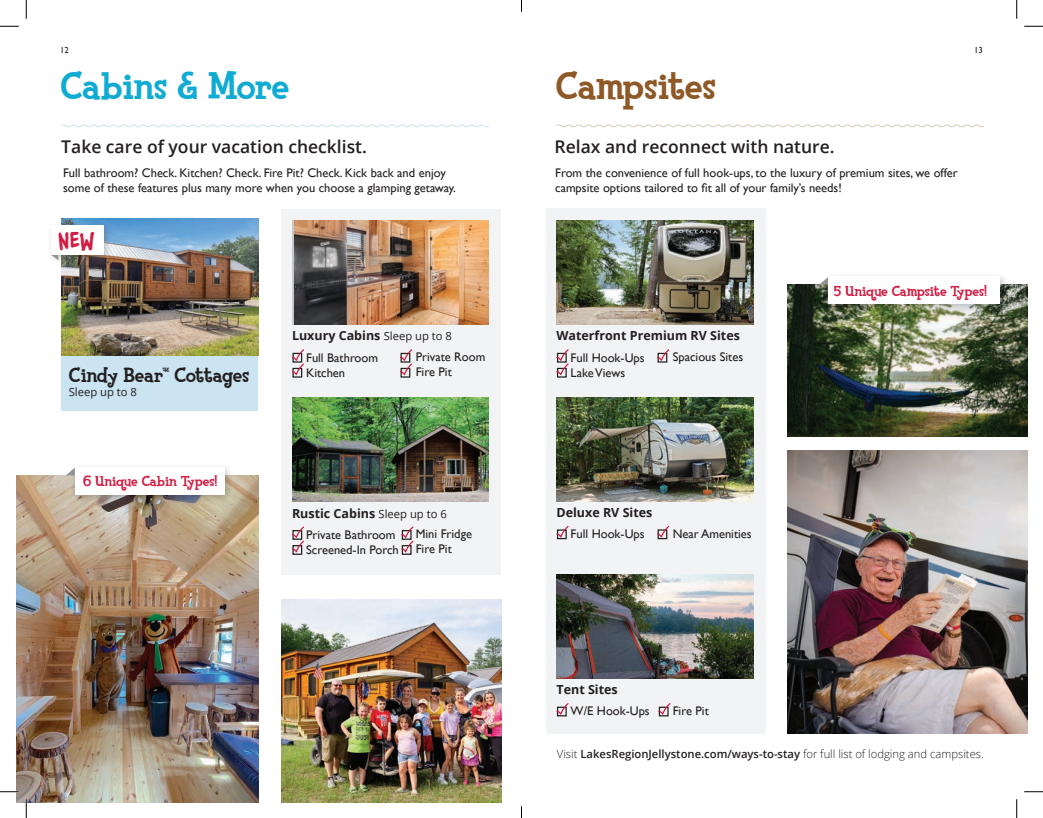
<style>
.page{position:relative;width:1043px;height:818px;background:#fff}
.page>*{position:absolute;margin:0;border:0;box-sizing:border-box;transform-origin:0 0}
.t1{font:800 40px "Fink";letter-spacing:-.015em;color:#10abd2}
.t2{font:800 40px "Fink";letter-spacing:-.01em;color:#8e5927}
.t3{font:700 25px "Chauncy Pro";color:#d01e43}
.t4{font:800 21.25px "Fink";letter-spacing:-.015em;color:#231f20}
.t5{font:600 17.5px "Open Sans";color:#231f20}
.t6{font:800 15px "Fink";letter-spacing:-.01em;color:#d01e43}
.t7{font:12.5px/15px "Gill Sans";color:#231f20}
.t8{font:700 12.5px "Open Sans";color:#231f20}
.t9{font:300 11.25px "Open Sans";color:#231f20}
.t10{font:11.25px "Open Sans";color:#231f20}
.t11{font:8.75px "Gill Sans";color:#231f20}
.s1{font-weight:400;font-size:11.25px}
.s2{font-weight:600}
</style>
<div class="page">
<div style="left:546px;top:209px;width:220px;height:524px;background:#f2f3f4"></div>
<img style="left:556px;top:397px;width:197px;height:104px">
<img style="left:556px;top:220px;width:197px;height:104px">
<img style="left:556px;top:574px;width:197px;height:104px">
<div style="left:557px;top:529px;width:9px;height:10px;border:1px solid #231f20"></div>
<div style="left:557px;top:706px;width:9px;height:10px;border:1px solid #231f20"></div>
<div style="left:557px;top:368px;width:9px;height:9px;border:1px solid #231f20"></div>
<img style="left:787px;top:450px;width:241px;height:283px">
<img style="left:787px;top:284px;width:241px;height:152px">
<svg style="left:556px;top:526px;width:13px;height:12px"></svg>
<svg style="left:556px;top:703px;width:13px;height:12px"></svg>
<div style="left:657px;top:529px;width:10px;height:10px;border:1px solid #231f20"></div>
<svg style="left:657px;top:525px;width:13px;height:13px"></svg>
<svg style="left:657px;top:349px;width:13px;height:13px"></svg>
<svg style="left:556px;top:349px;width:13px;height:27px"></svg>
<svg style="left:556px;top:124px;width:429px;height:4px"></svg>
<div style="left:824px;top:272px;width:184px;height:41px;background:#231f20;opacity:.25"></div>
<div style="left:828px;top:276px;width:172px;height:27px;background:#fff"></div>
<div style="left:658px;top:706px;width:10px;height:10px;border:1px solid #231f20"></div>
<svg style="left:658px;top:703px;width:13px;height:12px"></svg>
<div style="left:281px;top:209px;width:220px;height:365px;background:#f2f3f4"></div>
<img style="left:16px;top:476px;width:242px;height:326px">
<img style="left:294px;top:220px;width:195px;height:104px">
<img style="left:292px;top:397px;width:197px;height:104px">
<img style="left:281px;top:599px;width:220px;height:203px">
<div style="left:61px;top:219px;width:197px;height:192px;background:#cbe4f2"></div>
<img style="left:61px;top:219px;width:197px;height:136px">
<div style="left:46px;top:221px;width:66px;height:43px;background:#231f20;opacity:.25"></div>
<div style="left:51px;top:225px;width:53px;height:30px;background:#fff"></div>
<svg style="left:51px;top:255px;width:7px;height:5px"></svg>
<div style="left:292px;top:368px;width:10px;height:9px;border:1px solid #231f20"></div>
<div style="left:292px;top:545px;width:10px;height:10px;border:1px solid #231f20"></div>
<div style="left:400px;top:368px;width:10px;height:9px;border:1px solid #231f20"></div>
<div style="left:402px;top:545px;width:9px;height:10px;border:1px solid #231f20"></div>
<svg style="left:291px;top:349px;width:13px;height:27px"></svg>
<svg style="left:291px;top:526px;width:13px;height:27px"></svg>
<svg style="left:400px;top:349px;width:13px;height:27px"></svg>
<svg style="left:401px;top:526px;width:13px;height:27px"></svg>
<svg style="left:61px;top:124px;width:428px;height:4px"></svg>
<div style="left:70px;top:462px;width:163px;height:41px;background:#231f20;opacity:.25"></div>
<div style="left:75px;top:467px;width:149px;height:27px;background:#fff"></div>
<svg style="left:0;top:25px;width:19px;height:2px"></svg>
<svg style="left:1024px;top:25px;width:18px;height:2px"></svg>
<svg style="left:0;top:790px;width:19px;height:2px"></svg>
<svg style="left:1024px;top:791px;width:18px;height:1px"></svg>
<svg style="left:25px;top:0;width:2px;height:19px"></svg>
<svg style="left:25px;top:799px;width:2px;height:19px"></svg>
<svg style="left:1016px;top:0;width:1px;height:19px"></svg>
<svg style="left:1016px;top:799px;width:1px;height:19px"></svg>
<svg style="left:521px;top:806px;width:1px;height:12px"></svg>
<p class="t11" style="left:60px;top:45px;width:10px">12</p>
<p class="t11" style="left:974px;top:45px;width:10px">13</p>
<h1 class="t1" style="left:60px;top:61px;width:230px">Cabins &amp; More</h1>
<h3 class="t5" style="left:61px;top:134px;width:307px">Take care of your vacation checklist.</h3>
<p class="t7" style="left:63px;top:165px;width:394px">Full bathroom? Check. Kitchen? Check. Fire Pit? Check. Kick back and enjoy some of these features plus many more when you choose a glamping getaway.</p>
<h2 class="t3" style="left:58px;top:225px;width:39px">NEW</h2>
<h1 class="t2" style="left:556px;top:61px;width:162px">Campsites</h1>
<h3 class="t5" style="left:554px;top:134px;width:281px">Relax and reconnect with nature.</h3>
<p class="t7" style="left:555px;top:165px;width:404px">From the convenience of full hook-ups, to the luxury of premium sites, we offer campsite options tailored to fit all of your family’s needs!</p>
<p class="t6" style="left:834px;top:282px;width:155px">5 Unique Campsite Types!</p>
<p class="t8" style="left:292px;top:327px;width:161px">Luxury Cabins <span class="s1">Sleep up to 8</span></p>
<p class="t8" style="left:556px;top:327px;width:185px">Waterfront Premium RV Sites</p>
<h3 class="t4" style="left:69px;top:362px;width:182px">Cindy Bear™ Cottages</h3>
<p class="t10" style="left:69px;top:384px;width:70px">Sleep up to 8</p>
<p class="t7" style="left:306px;top:350px;width:73px">Full Bathroom<br>Kitchen</p>
<p class="t7" style="left:416px;top:349px;width:71px">Private Room<br>Fire Pit</p>
<p class="t7" style="left:570px;top:350px;width:75px">Full Hook-Ups<br>Lake Views</p>
<p class="t7" style="left:672px;top:349px;width:72px">Spacious Sites</p>
<p class="t6" style="left:83px;top:471px;width:136px">6 Unique Cabin Types!</p>
<p class="t8" style="left:292px;top:504px;width:156px">Rustic Cabins <span class="s1">Sleep up to 6</span></p>
<p class="t8" style="left:556px;top:503px;width:97px">Deluxe RV Sites</p>
<p class="t7" style="left:306px;top:527px;width:94px">Private Bathroom<br>Screened-In Porch</p>
<p class="t7" style="left:416px;top:526px;width:58px">Mini Fridge<br>Fire Pit</p>
<p class="t7" style="left:570px;top:526px;width:75px">Full Hook-Ups</p>
<p class="t7" style="left:672px;top:525px;width:80px">Near Amenities</p>
<p class="t8" style="left:556px;top:681px;width:63px">Tent Sites</p>
<p class="t7" style="left:570px;top:703px;width:81px">W/E Hook-Ups</p>
<p class="t7" style="left:672px;top:703px;width:38px">Fire Pit</p>
<p class="t9" style="left:557px;top:746px;width:428px">Visit <span class="s2">LakesRegionJellystone.com/ways-to-stay</span> for full list of lodging and campsites.</p>
</div>
